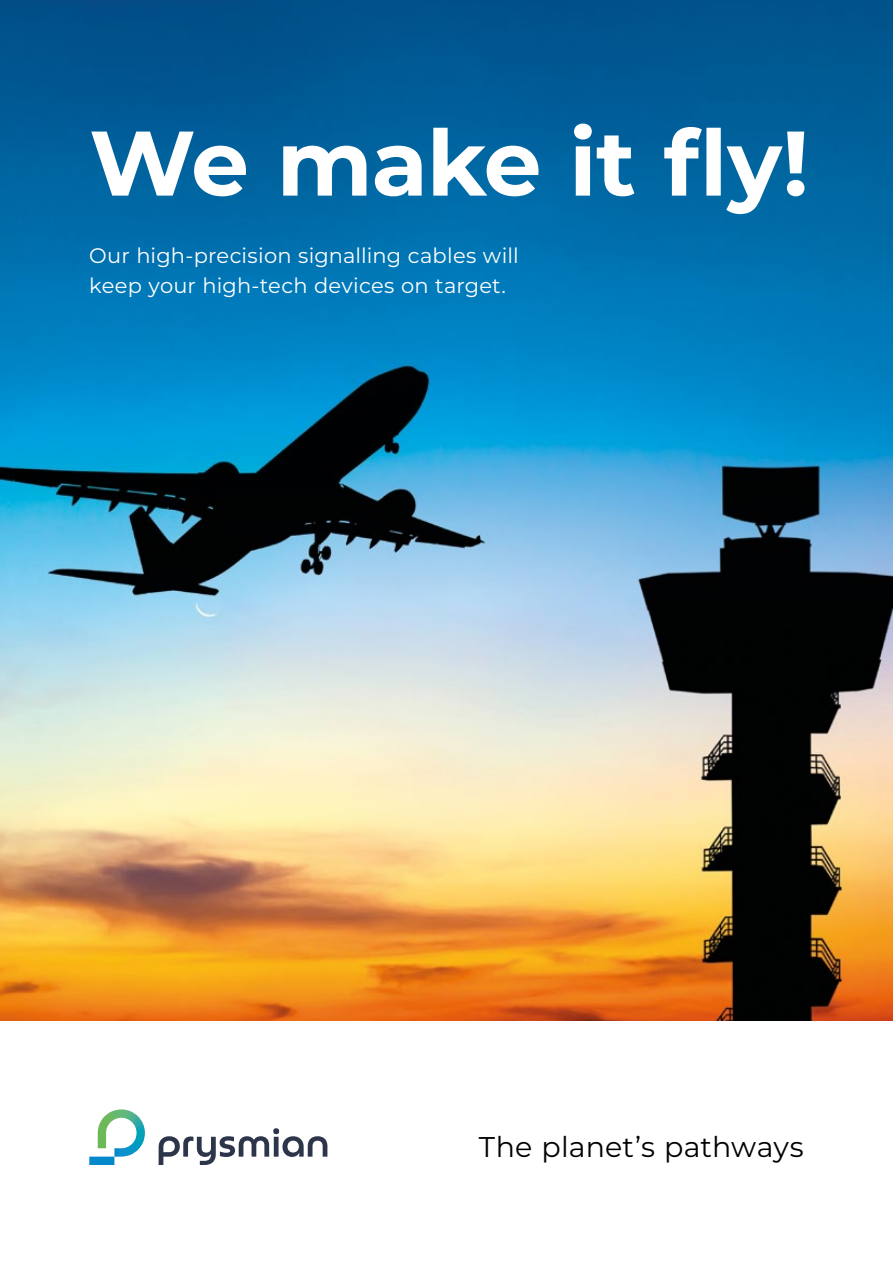
<style>
.page{position:relative;width:893px;height:1263px;background:#fff}
.page>*{position:absolute;margin:0;border:0;box-sizing:border-box;transform-origin:0 0}
.t1{font:700 91.5px "Montserrat";letter-spacing:-.015em;color:#fff}
.t2{font:28.5px "Montserrat";letter-spacing:.01em;color:#000}
.t3{font:21px/30px "Montserrat";letter-spacing:.01em;color:#fff}
</style>
<div class="page">
<img style="left:0;top:0;width:893px;height:1020px">
<svg style="left:159px;top:1128px;width:168px;height:37px"></svg>
<svg style="left:98px;top:1109px;width:47px;height:47px"></svg>
<div style="left:89px;top:1156px;width:25px;height:9px;background:#0588ca"></div>
<h1 class="t1" style="left:89px;top:97px;width:721px">We make it fly!</h1>
<p class="t3" style="left:89px;top:239px;width:431px">Our high-precision signalling cables will keep your high-tech devices on target.</p>
<h2 class="t2" style="left:479px;top:1127px;width:326px">The planet’s pathways</h2>
</div>
